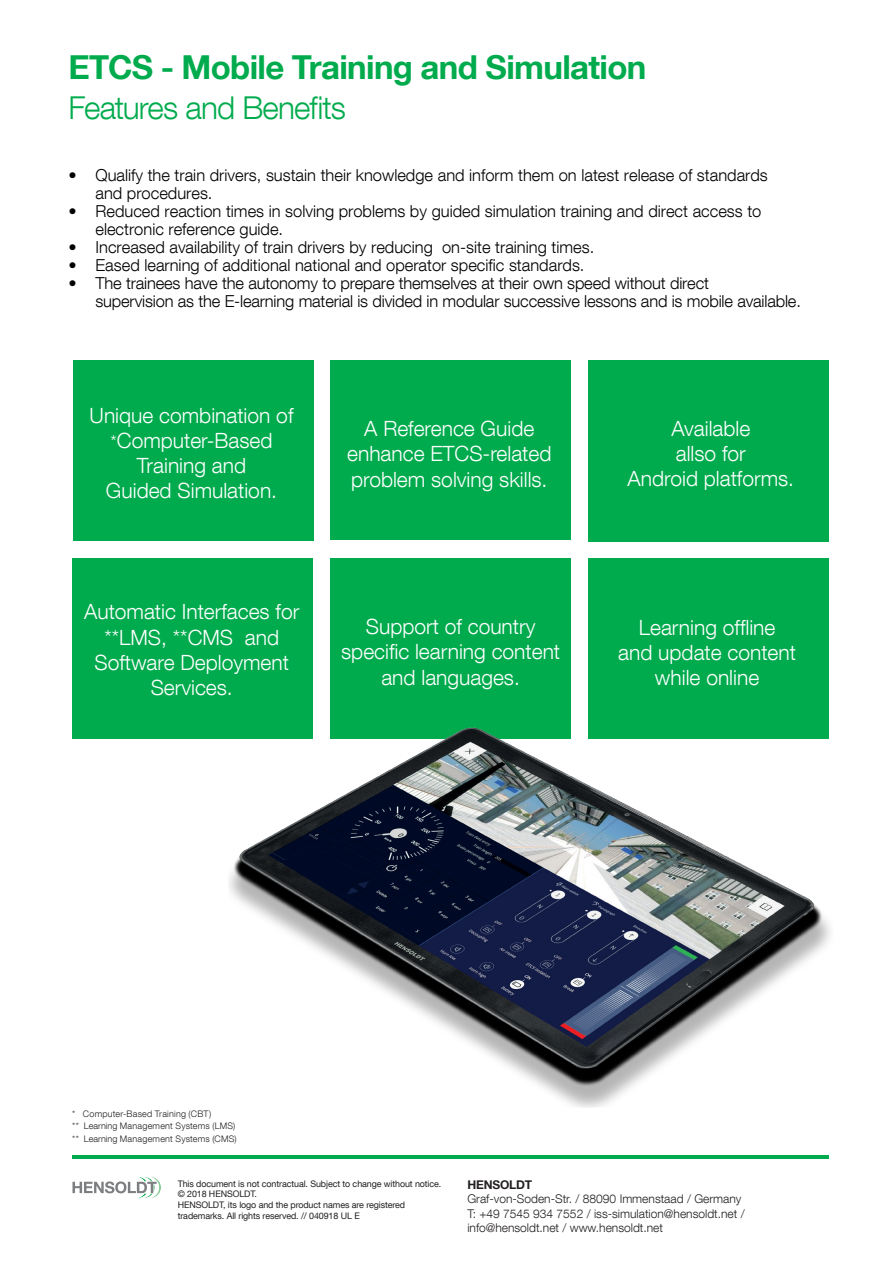
<style>
.page{position:relative;width:893px;height:1263px;background:#fff}
.page>*{position:absolute;margin:0;border:0;box-sizing:border-box;transform-origin:0 0}
.t1{font:700 33px "Helvetica Neue LT Com";letter-spacing:-.02em;color:#00ab4d}
.t2{font:300 31.5px "Helvetica Neue LT Com";letter-spacing:-.03em;color:#00ab4d}
.t3{font:300 21px/25.2px "Helvetica Neue LT Com";color:#fff;text-align:center}
.t4{font:300 16.5px/18px "Helvetica Neue LT Com";color:#000}
.t5{font:300 12px/14.4px "Helvetica Neue LT Com";color:#231f20}
.t6{font:700 12px "Helvetica Neue LT Com";letter-spacing:-.015em;color:#231f20}
.t7{font:9px/10.8px "Helvetica Neue LT Com";letter-spacing:-.01em;color:#231f20}
.t8{font:300 9px/12.3px "Helvetica Neue LT Com";letter-spacing:.02em;color:#231f20}
.s1{font-size:18px}
</style>
<div class="page">
<div style="left:73px;top:361px;width:240px;height:180px;background:#00ab4d"></div>
<div style="left:330px;top:361px;width:240px;height:179px;background:#00ab4d"></div>
<div style="left:589px;top:361px;width:240px;height:181px;background:#00ab4d"></div>
<div style="left:72px;top:559px;width:240px;height:180px;background:#00ab4d"></div>
<div style="left:331px;top:559px;width:240px;height:180px;background:#00ab4d"></div>
<div style="left:589px;top:559px;width:240px;height:180px;background:#00ab4d"></div>
<svg style="left:72px;top:1177px;width:89px;height:21px"></svg>
<hr style="left:72px;top:1155px;width:757px;height:4px;background:#00ab4d">
<img style="left:229px;top:723px;width:601px;height:385px">
<h1 class="t1" style="left:68px;top:46px;width:579px">ETCS - Mobile Training and Simulation</h1>
<h2 class="t2" style="left:68px;top:89px;width:279px">Features and Benefits</h2>
<p class="t4" style="left:95px;top:166px;width:674px;text-indent:-27px">• Qualify the train drivers, sustain their knowledge and inform them on latest release of standards and procedures.</p>
<p class="t4" style="left:95px;top:202px;width:667px;text-indent:-27px">• Reduced reaction times in solving problems by guided simulation training and direct access to electronic reference guide.</p>
<p class="t4" style="left:68px;top:238px;width:527px">• Increased availability of train drivers by reducing on-site training times.</p>
<p class="t4" style="left:68px;top:256px;width:518px">• Eased learning of additional national and operator specific standards.</p>
<p class="t4" style="left:95px;top:274px;width:707px;text-indent:-27px">• The trainees have the autonomy to prepare themselves at their own speed without direct<br>supervision as the E-learning material is divided in modular successive lessons and is mobile available.</p>
<p class="t3" style="left:90px;top:402px;width:205px">Unique combination of <span class="s1">*</span>Computer-Based<br>Training and<br>Guided Simulation.</p>
<p class="t3" style="left:84px;top:599px;width:217px">Automatic Interfaces for **LMS, **CMS and<br>Software Deployment<br>Services.</p>
<p class="t3" style="left:347px;top:416px;width:206px">A Reference Guide enhance ETCS-related problem solving skills.</p>
<p class="t3" style="left:628px;top:415px;width:168px">Available<br>allso for<br>Android platforms.</p>
<p class="t3" style="left:341px;top:614px;width:220px">Support of country specific learning content and languages.</p>
<p class="t3" style="left:618px;top:614px;width:179px">Learning offline<br>and update content while online</p>
<p class="t8" style="left:72px;top:1108px;width:166px">* Computer-Based Training (CBT)<br>** Learning Management Systems (LMS) ** Learning Management Systems (CMS)</p>
<p class="t7" style="left:178px;top:1178px;width:265px">This document is not contractual. Subject to change without notice. © 2018 HENSOLDT.<br>HENSOLDT, its logo and the product names are registered trademarks. All rights reserved. // 040918 UL E</p>
<p class="t6" style="left:467px;top:1177px;width:63px">Hensoldt</p>
<p class="t5" style="left:467px;top:1191px;width:279px">Graf-von-Soden-Str. / 88090 Immenstaad / Germany<br>T: +49 7545 934 7552 / iss-simulation@hensoldt.net / info@hensoldt.net / www.hensoldt.net</p>
</div>
